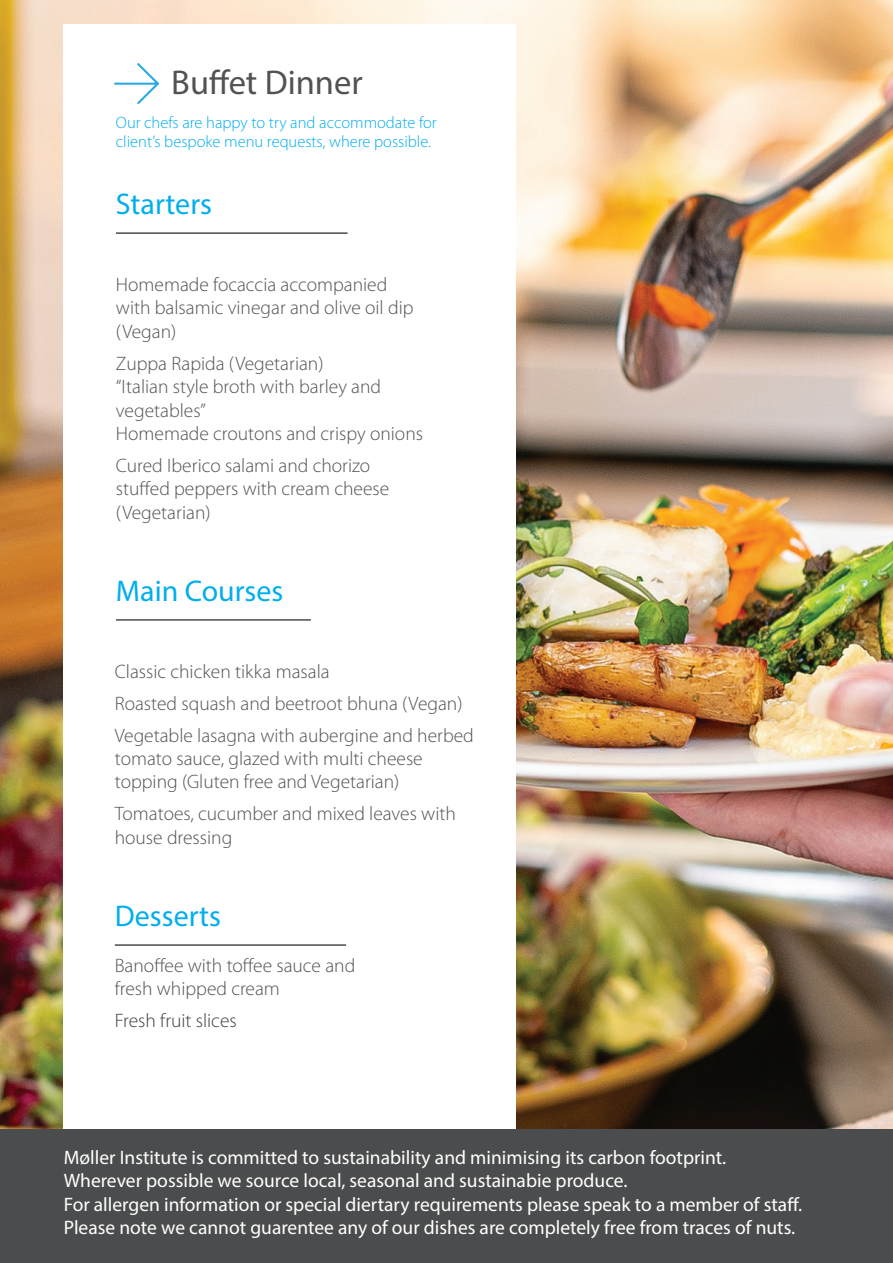
<style>
.page{position:relative;width:893px;height:1263px;background:#fff}
.page>*{position:absolute;margin:0;border:0;box-sizing:border-box;transform-origin:0 0}
.t1{font:34.5px "Myriad Pro";color:#515252}
.t2{font:30px "Myriad Pro";color:#00aeef}
.t3{font:300 19.5px/23.4px "Myriad Pro";color:#515252}
.t4{font:19.5px/23.4px "Myriad Pro";color:#fff}
.t5{font:300 19.5px "Myriad Pro";color:#3e3e3f}
.t6{font:300 16.5px/19.8px "Myriad Pro";color:#00aeef}
</style>
<div class="page">
<img style="left:0;top:0;width:893px;height:1129px">
<div style="left:64px;top:24px;width:452px;height:1130px;background:#fff"></div>
<hr style="left:115px;top:944px;width:231px;height:2px;background:#4b4c4d">
<hr style="left:116px;top:232px;width:232px;height:2px;background:#4b4c4d">
<hr style="left:116px;top:619px;width:195px;height:2px;background:#4b4c4d">
<div style="left:0;top:1129px;width:893px;height:134px;background:#4b4c4d"></div>
<img style="left:115px;top:64px;width:44px;height:39px">
<h1 class="t1" style="left:171px;top:61px;width:193px">Buffet Dinner</h1>
<p class="t6" style="left:116px;top:112px;width:322px">Our chefs are happy to try and accommodate for client’s bespoke menu requests, where possible.</p>
<h2 class="t2" style="left:116px;top:185px;width:98px">Starters</h2>
<p class="t3" style="left:116px;top:273px;width:299px">Homemade focaccia accompanied with balsamic vinegar and olive oil dip (Vegan)</p>
<p class="t3" style="left:116px;top:352px;width:309px">Zuppa Rapida (Vegetarian)<br>“Italian style broth with barley and vegetables”<br>Homemade croutons and crispy onions</p>
<p class="t3" style="left:116px;top:454px;width:275px">Cured Iberico salami and chorizo stuffed peppers with cream cheese (Vegetarian)</p>
<h2 class="t2" style="left:116px;top:572px;width:169px">Main Courses</h2>
<p class="t3" style="left:115px;top:656px;width:361px;line-height:32px">Classic chicken tikka masala<br>Roasted squash and beetroot bhuna (Vegan)<br>Vegetable lasagna with aubergine and herbed</p>
<p class="t3" style="left:115px;top:747px;width:309px">tomato sauce, glazed with multi cheese topping (Gluten free and Vegetarian)</p>
<p class="t3" style="left:115px;top:802px;width:343px">Tomatoes, cucumber and mixed leaves with house dressing</p>
<h2 class="t2" style="left:115px;top:897px;width:108px">Desserts</h2>
<p class="t3" style="left:115px;top:954px;width:242px">Banoffee with toffee sauce and fresh whipped cream</p>
<p class="t5" style="left:115px;top:1010px;width:123px">Fresh fruit slices</p>
<p class="t4" style="left:64px;top:1145px;width:740px">Møller Institute is committed to sustainability and minimising its carbon footprint.<br>Wherever possible we source local, seasonal and sustainabie produce.<br>For allergen information or special diertary requirements please speak to a member of staff.<br>Please note we cannot guarentee any of our dishes are completely free from traces of nuts.</p>
</div>
